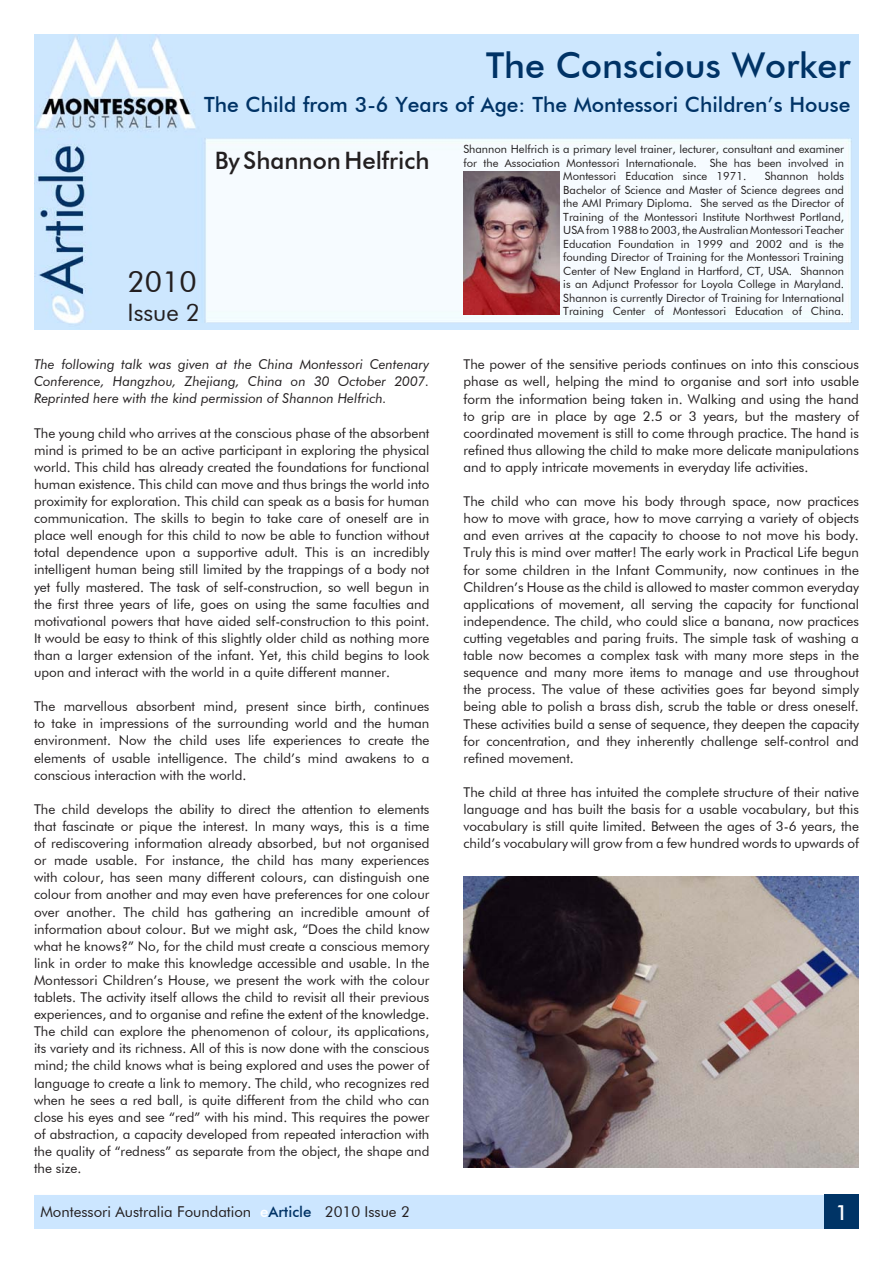
<style>
.page{position:relative;width:893px;height:1263px;background:#fff}
.page>*{position:absolute;margin:0;border:0;box-sizing:border-box;transform-origin:0 0}
.Heading_Futura_Blue{font:500 35.7px "Futura BT";color:#036}
.Heading_Futura_Blue-2{font:29.25px "Futura BT";color:#231f20}
.Heading_Futura_Blue-3{font:500 24px "Futura BT";color:#231f20}
.Heading_Futura_Blue-4{font:24px "Futura BT";color:#231f20}
.Heading_Futura_Blue-5{font:500 21px "Futura BT";color:#036}
.t1{font:500 21px "Futura BT";color:#fff}
.t2{font:15px "Futura BT";color:#231f20}
.Program_Text_No_Inde{font:13.5px/17.1px "Futura BT";color:#231f20;text-align:justify}
.Program_Text_No_Inde-2{font:italic 13.5px/17.1px "Futura BT";color:#231f20;text-align:justify}
.Speaker_Text{font:11.25px/13.5px "Futura BT";color:#231f20;text-align:center}
.s1{font-weight:500;color:#fff}
.s2{font-weight:500;color:#036}
</style>
<div class="page">
<div style="left:34px;top:1195px;width:825px;height:34px;background:#cce6ff"></div>
<img style="left:825px;top:1195px;width:34px;height:34px">
<img style="left:34px;top:34px;width:825px;height:295px">
<img style="left:463px;top:171px;width:96px;height:144px">
<img style="left:463px;top:876px;width:396px;height:291px">
<p class="Heading_Futura_Blue" style="left:486px;top:44px;width:366px">The Conscious Worker</p>
<p class="Heading_Futura_Blue-5" style="left:204px;top:92px;width:648px">The Child from 3-6 Years of Age: The Montessori Children’s House</p>
<p class="Heading_Futura_Blue-3" style="left:215px;top:146px;width:216px">By Shannon Helfrich</p>
<p class="Speaker_Text" style="left:463px;top:142px;width:382px">Shannon Helfrich is a primary level trainer, lecturer, consultant and examiner for the Association Montessori Internationale. She has been involved in<br>Montessori Education since 1971.</p>
<p class="Speaker_Text" style="left:563px;top:169px;width:282px;text-align:justify;text-indent:202px">Shannon holds Bachelor of Science and Master of Science degrees and the AMI Primary Diploma. She served as the Director of Training of the Montessori Institute Northwest Portland, USA from 1988 to 2003, the Australian Montessori Teacher Education Foundation in 1999 and 2002 and is the founding Director of Training for the Montessori Training Center of New England in Hartford, CT, USA. Shannon is an Adjunct Professor for Loyola College in Maryland.<br>Shannon is currently Director of Training for International Training Center of Montessori Education of China.</p>
<p class="Heading_Futura_Blue-2" style="left:128px;top:264px;width:71px">2010</p>
<p class="Heading_Futura_Blue-4" style="left:128px;top:298px;width:74px">Issue 2</p>
<p class="Program_Text_No_Inde-2" style="left:34px;top:356px;width:397px">The following talk was given at the China Montessori Centenary Conference, Hangzhou, Zhejiang, China on 30 October 2007.<br>Reprinted here with the kind permission of Shannon Helfrich.</p>
<p class="Program_Text_No_Inde" style="left:34px;top:424px;width:397px">The young child who arrives at the conscious phase of the absorbent mind is primed to be an active participant in exploring the physical world. This child has already created the foundations for functional human existence. This child can move and thus brings the world into proximity for exploration. This child can speak as a basis for human communication. The skills to begin to take care of oneself are in place well enough for this child to now be able to function without total dependence upon a supportive adult. This is an incredibly intelligent human being still limited by the trappings of a body not yet fully mastered. The task of self-construction, so well begun in the first three years of life, goes on using the same faculties and motivational powers that have aided self-construction to this point.<br>It would be easy to think of this slightly older child as nothing more than a larger extension of the infant. Yet, this child begins to look upon and interact with the world in a quite different manner.</p>
<p class="Program_Text_No_Inde" style="left:34px;top:698px;width:397px">The marvellous absorbent mind, present since birth, continues to take in impressions of the surrounding world and the human environment. Now the child uses life experiences to create the elements of usable intelligence. The child’s mind awakens to a conscious interaction with the world.</p>
<p class="Program_Text_No_Inde" style="left:34px;top:800px;width:397px">The child develops the ability to direct the attention to elements that fascinate or pique the interest. In many ways, this is a time of rediscovering information already absorbed, but not organised or made usable. For instance, the child has many experiences with colour, has seen many different colours, can distinguish one colour from another and may even have preferences for one colour over another. The child has gathering an incredible amount of information about colour. But we might ask, “Does the child know what he knows?” No, for the child must create a conscious memory link in order to make this knowledge accessible and usable. In the Montessori Children’s House, we present the work with the colour tablets. The activity itself allows the child to revisit all their previous experiences, and to organise and refine the extent of the knowledge.<br>The child can explore the phenomenon of colour, its applications, its variety and its richness. All of this is now done with the conscious mind; the child knows what is being explored and uses the power of language to create a link to memory. The child, who recognizes red when he sees a red ball, is quite different from the child who can close his eyes and see “red” with his mind. This requires the power of abstraction, a capacity developed from repeated interaction with the quality of “redness” as separate from the object, the shape and the size.</p>
<p class="Program_Text_No_Inde" style="left:463px;top:356px;width:397px">The power of the sensitive periods continues on into this conscious phase as well, helping the mind to organise and sort into usable form the information being taken in. Walking and using the hand to grip are in place by age 2.5 or 3 years, but the mastery of coordinated movement is still to come through practice. The hand is refined thus allowing the child to make more delicate manipulations and to apply intricate movements in everyday life activities.</p>
<p class="Program_Text_No_Inde" style="left:463px;top:493px;width:397px">The child who can move his body through space, now practices how to move with grace, how to move carrying a variety of objects and even arrives at the capacity to choose to not move his body.<br>Truly this is mind over matter! The early work in Practical Life begun for some children in the Infant Community, now continues in the Children’s House as the child is allowed to master common everyday applications of movement, all serving the capacity for functional independence. The child, who could slice a banana, now practices cutting vegetables and paring fruits. The simple task of washing a table now becomes a complex task with many more steps in the sequence and many more items to manage and use throughout the process. The value of these activities goes far beyond simply being able to polish a brass dish, scrub the table or dress oneself.<br>These activities build a sense of sequence, they deepen the capacity for concentration, and they inherently challenge self-control and refined movement.</p>
<p class="Program_Text_No_Inde" style="left:463px;top:783px;width:397px">The child at three has intuited the complete structure of their native language and has built the basis for a usable vocabulary, but this vocabulary is still quite limited. Between the ages of 3-6 years, the child’s vocabulary will grow from a few hundred words to upwards of</p>
<p class="t2" style="left:40px;top:1202px;width:371px">Montessori Australia Foundation <span class="s1">e</span><span class="s2">Article</span> 2010 Issue 2</p>
<p class="t1" style="left:835px;top:1199px;width:14px">1</p>
</div>
